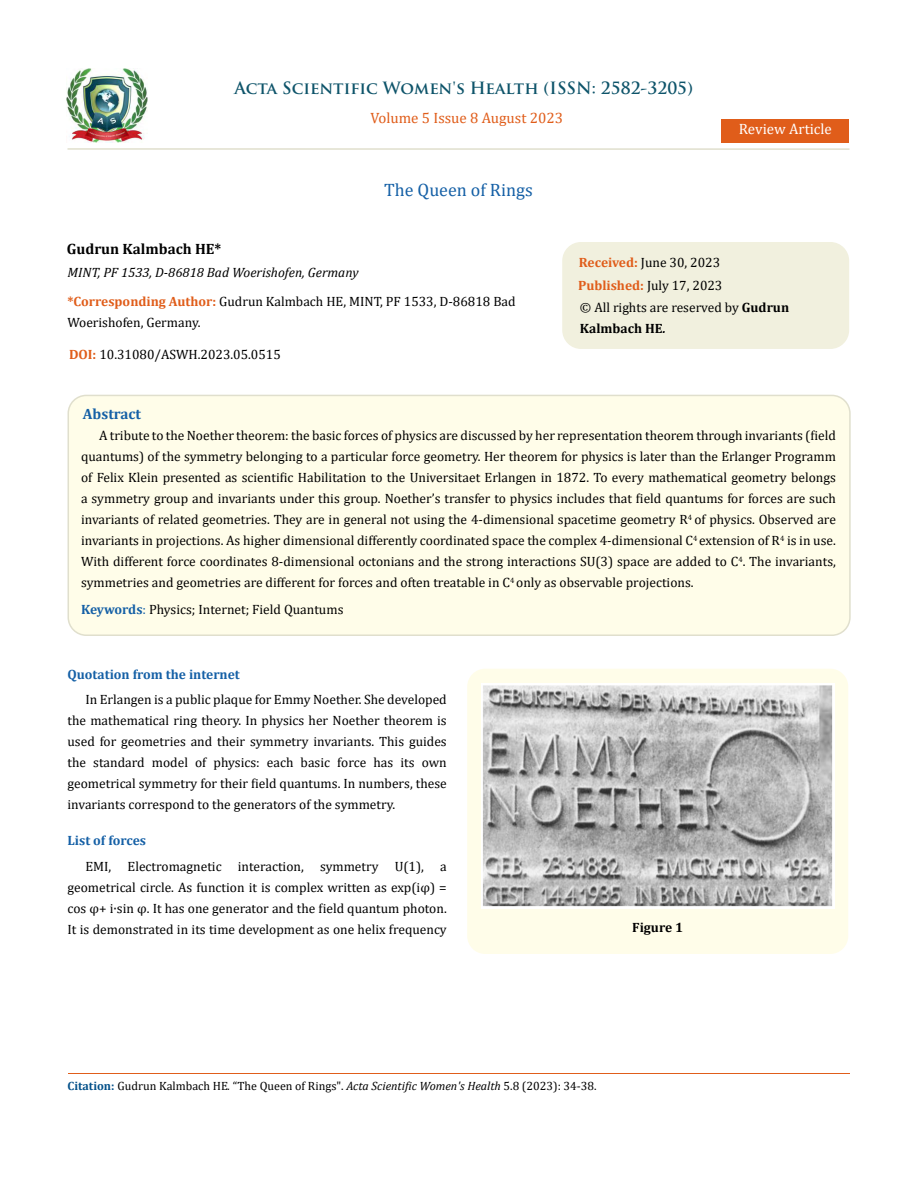
<style>
.page{position:relative;width:917px;height:1188px;background:#fff}
.page>*{position:absolute;margin:0;border:0;box-sizing:border-box;transform-origin:0 0}
.t1{font:18px "Cambria";color:#1560a6}
.t2{font:700 16.5px "Trajan Pro";color:#0e546a}
.t3{font:15px "Cambria";color:#e05d1a}
.t4{font:700 15px "Cambria";color:#000}
.t5{font:15px "Cambria";color:#fff}
.t6{font:700 15px "Cambria";color:#1560a6}
.t7{font:13.5px/21px "Cambria";color:#000;text-align:justify}
.t8{font:italic 13.5px/29.1px "Cambria";color:#000}
.t9{font:700 13.5px "Cambria";color:#1560a6}
.t10{font:700 13.5px "Cambria";color:#000}
.t11{font:12px "Cambria";color:#000}
.s1{font-weight:700;font-style:normal;color:#e05d1a}
.s2{font-style:normal}
.s3{font-weight:700;color:#e05d1a}
.s4{font-weight:700}
.s5{font-weight:700;font-style:italic}
.s6{font-weight:700;color:#1560a6}
.s7{color:#1560a6}
.s8{font-weight:700;color:#035089}
.s9{font-style:italic}
</style>
<div class="page">
<img style="left:67px;top:68px;width:80px;height:74px">
<div style="left:721px;top:119px;width:128px;height:23px;background:#e05d1a"></div>
<div style="left:563px;top:243px;width:285px;height:105px;background:#f1f0de;border-radius:18px"></div>
<div style="left:562px;top:242px;width:287px;height:107px;border:2px solid #f1f0de;border-radius:18px"></div>
<div style="left:68px;top:395px;width:781px;height:240px;background:#fffde9;border-radius:18px"></div>
<div style="left:67px;top:395px;width:783px;height:241px;border:2px solid #e0dfcd;border-radius:18px"></div>
<div style="left:467px;top:669px;width:381px;height:285px;background:#fffde9;border-radius:18px"></div>
<img style="left:481px;top:683px;width:353px;height:226px">
<hr style="left:68px;top:1073px;width:781px;height:1px;background:#e05d1a">
<hr style="left:67px;top:148px;width:782px;height:2px;background:#e0dfcd">
<p class="t2" style="left:234px;top:77px;width:460px">Acta Scientific Women's Health (ISSN: 2582-3205)</p>
<p class="t3" style="left:370px;top:109px;width:194px">Volume 5 Issue 8 August 2023</p>
<h1 class="t1" style="left:384px;top:180px;width:150px">The Queen of Rings</h1>
<p class="t5" style="left:739px;top:120px;width:94px">Review Article</p>
<p class="t4" style="left:67px;top:239px;width:156px">Gudrun Kalmbach HE*</p>
<p class="t8" style="left:67px;top:257px;width:449px">MINT, PF 1533, D-86818 Bad Woerishofen, Germany<br><span class="s1">*Corresponding Author:</span> <span class="s2">Gudrun Kalmbach HE, MINT, PF 1533, D-86818 Bad</span></p>
<p class="t7" style="left:67px;top:312px;width:134px">Woerishofen, Germany.</p>
<p class="t7" style="left:69px;top:344px;width:213px"><span class="s3">DOI:</span> 10.31080/ASWH.2023.05.0515</p>
<p class="t7" style="left:578px;top:251px;width:146px;line-height:23px"><span class="s3">Received:</span> June 30, 2023<br><span class="s3">Published:</span> July 17, 2023</p>
<p class="t7" style="left:580px;top:297px;width:211px">© All rights are reserved by <span class="s4">Gudrun<br>Kalmbach HE</span><span class="s5">.</span></p>
<p class="t6" style="left:83px;top:403px;width:60px">Abstract</p>
<p class="t7" style="left:81px;top:425px;width:756px;text-indent:18px">A tribute to the Noether theorem: the basic forces of physics are discussed by her representation theorem through invariants (field quantums) of the symmetry belonging to a particular force geometry. Her theorem for physics is later than the Erlanger Programm of Felix Klein presented as scientific Habilitation to the Universitaet Erlangen in 1872. To every mathematical geometry belongs a symmetry group and invariants under this group. Noether’s transfer to physics includes that field quantums for forces are such invariants of related geometries. They are in general not using the 4-dimensional spacetime geometry R<sup>4</sup> of physics. Observed are invariants in projections. As higher dimensional differently coordinated space the complex 4-dimensional C<sup>4</sup> extension of R<sup>4</sup> is in use.<br>With different force coordinates 8-dimensional octonians and the strong interactions SU(3) space are added to C<sup>4</sup>. The invariants, symmetries and geometries are different for forces and often treatable in C<sup>4</sup> only as observable projections.</p>
<p class="t7" style="left:81px;top:599px;width:264px"><span class="s6">Keywords</span><span class="s7">:</span> Physics; Internet; Field Quantums</p>
<p class="t9" style="left:67px;top:664px;width:174px">Quotation from the internet</p>
<p class="t7" style="left:67px;top:689px;width:381px;text-indent:18px">In Erlangen is a public plaque for Emmy Noether. She developed the mathematical ring theory. In physics her Noether theorem is used for geometries and their symmetry invariants. This guides the standard model of physics: each basic force has its own geometrical symmetry for their field quantums. In numbers, these invariants correspond to the generators of the symmetry.</p>
<p class="t9" style="left:67px;top:831px;width:80px">List of forces</p>
<p class="t7" style="left:67px;top:855px;width:381px;text-indent:18px">EMI, Electromagnetic interaction, symmetry U(1), a geometrical circle. As function it is complex written as exp(iφ) = cos φ+ i∙sin φ. It has one generator and the field quantum photon.<br>It is demonstrated in its time development as one helix frequency</p>
<p class="t10" style="left:632px;top:918px;width:52px">Figure 1</p>
<p class="t11" style="left:68px;top:1079px;width:530px"><span class="s8">Citation:</span> Gudrun Kalmbach HE<span class="s9">.</span> “The Queen of Rings". <span class="s9">Acta Scientific Women's Health</span> 5.8 (2023): 34-38.</p>
</div>
